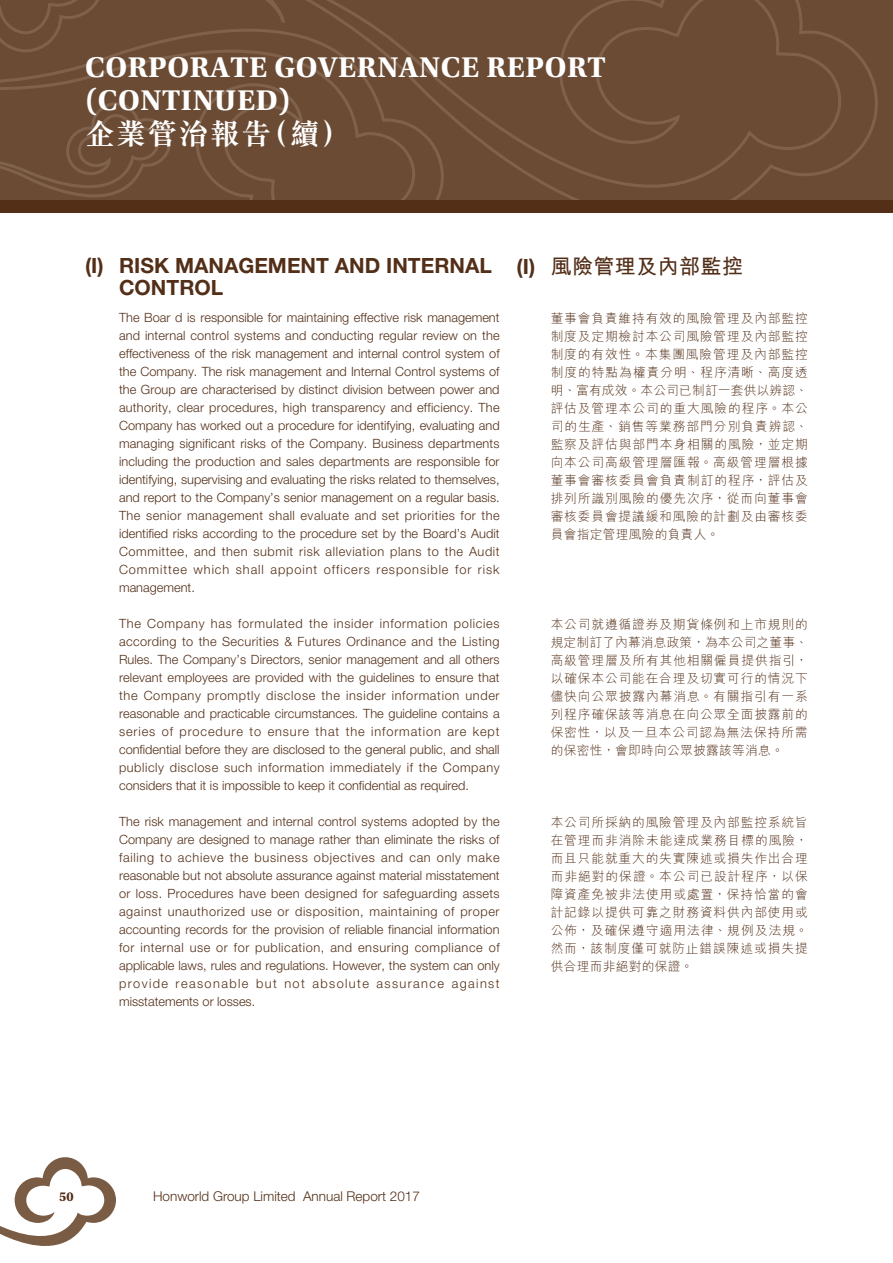
<style>
.page{position:relative;width:893px;height:1263px;background:#fff}
.page>*{position:absolute;margin:0;border:0;box-sizing:border-box;transform-origin:0 0}
.t1{font:700 30px/33px "Utopia Std";letter-spacing:.02em;color:#fff}
.t2{font:700 30px "M Sung HK";letter-spacing:.04em;color:#fff}
._01_H1_E{font:700 21px/22.5px "Helvetica Neue LT Std";color:#532f18}
._001_H1_C{font:700 21px "M Hei HK";letter-spacing:.02em;color:#532f18}
.t3{font:300 13.5px "Helvetica Neue LT Std";color:#532f18}
.t4{font:700 13.5px "Utopia Std";color:#532f18}
._00_txt_E{font:300 12.75px/18px "Helvetica Neue LT Std";color:#532f18;text-align:justify}
._000_txt_C{font:300 12.75px/18px "M Hei HK";letter-spacing:.065em;color:#532f18;text-align:justify}
.s1{font-family:"Helvetica Neue LT Std"}
</style>
<div class="page">
<div style="left:285px;top:0;width:593px;height:200px;background:#6b4b33"></div>
<svg style="left:0;top:29px;width:444px;height:171px;background:#6c4c35"></svg>
<svg style="left:0;top:102px;width:171px;height:95px;background:#6d4e36"></svg>
<svg style="left:0;top:0;width:285px;height:52px;background:#6c4d35"></svg>
<svg style="left:0;top:1157px;width:116px;height:89px"></svg>
<hr style="left:892px;top:0;width:1px;height:206px;background:#6b4b33">
<div style="left:0;top:200px;width:893px;height:13px;background:#532f18"></div>
<h1 class="t1" style="left:85px;top:51px;width:522px">CORPORATE GOVERNANCE REPORT (CONTINUED)</h1>
<h1 class="t2" style="left:85px;top:118px;width:267px">企業管治報告（續）</h1>
<p class="_01_H1_E" style="left:119px;top:253px;width:374px;text-indent:-34px">(I) RISK MANAGEMENT AND INTERNAL<br>CONTROL</p>
<p class="_00_txt_E" style="left:119px;top:308px;width:382px">The Boar d is responsible for maintaining effective risk management and internal control systems and conducting regular review on the effectiveness of the risk management and internal control system of the Company. The risk management and Internal Control systems of the Group are characterised by distinct division between power and authority, clear procedures, high transparency and efficiency. The Company has worked out a procedure for identifying, evaluating and managing significant risks of the Company. Business departments including the production and sales departments are responsible for identifying, supervising and evaluating the risks related to themselves, and report to the Company’s senior management on a regular basis.<br>The senior management shall evaluate and set priorities for the identified risks according to the procedure set by the Board’s Audit Committee, and then submit risk alleviation plans to the Audit Committee which shall appoint officers responsible for risk management.</p>
<p class="_00_txt_E" style="left:119px;top:614px;width:382px">The Company has formulated the insider information policies according to the Securities &amp; Futures Ordinance and the Listing Rules. The Company’s Directors, senior management and all others relevant employees are provided with the guidelines to ensure that the Company promptly disclose the insider information under reasonable and practicable circumstances. The guideline contains a series of procedure to ensure that the information are kept confidential before they are disclosed to the general public, and shall publicly disclose such information immediately if the Company considers that it is impossible to keep it confidential as required.</p>
<p class="_00_txt_E" style="left:119px;top:812px;width:382px">The risk management and internal control systems adopted by the Company are designed to manage rather than eliminate the risks of failing to achieve the business objectives and can only make reasonable but not absolute assurance against material misstatement or loss. Procedures have been designed for safeguarding assets against unauthorized use or disposition, maintaining of proper accounting records for the provision of reliable financial information for internal use or for publication, and ensuring compliance of applicable laws, rules and regulations. However, the system can only provide reasonable but not absolute assurance against misstatements or losses.</p>
<p class="_001_H1_C" style="left:517px;top:251px;width:228px"><span class="s1">(I)</span> 風險管理及內部監控</p>
<p class="_000_txt_C" style="left:551px;top:309px;width:259px">董事會負責維持有效的風險管理及內部監控制度及定期檢討本公司風險管理及內部監控制度的有效性。本集團風險管理及內部監控制度的特點為權責分明、程序清晰、高度透明、富有成效。本公司已制訂一套供以辨認、評估及管理本公司的重大風險的程序。本公司的生產、銷售等業務部門分別負責辨認、監察及評估與部門本身相關的風險，並定期向本公司高級管理層匯報。高級管理層根據董事會審核委員會負責制訂的程序，評估及排列所識別風險的優先次序，從而向董事會審核委員會提議緩和風險的計劃及由審核委員會指定管理風險的負責人。</p>
<p class="_000_txt_C" style="left:551px;top:615px;width:259px">本公司就遵循證券及期貨條例和上市規則的規定制訂了內幕消息政策，為本公司之董事、高級管理層及所有其他相關僱員提供指引，以確保本公司能在合理及切實可行的情況下儘快向公眾披露內幕消息。有關指引有一系列程序確保該等消息在向公眾全面披露前的保密性，以及一旦本公司認為無法保持所需的保密性，會即時向公眾披露該等消息。</p>
<p class="_000_txt_C" style="left:551px;top:813px;width:259px">本公司所採納的風險管理及內部監控系統旨在管理而非消除未能達成業務目標的風險，而且只能就重大的失實陳述或損失作出合理而非絕對的保證。本公司已設計程序，以保障資產免被非法使用或處置，保持恰當的會計記錄以提供可靠之財務資料供內部使用或公佈，及確保遵守適用法律、規例及法規。然而，該制度僅可就防止錯誤陳述或損失提供合理而非絕對的保證。</p>
<p class="t4" style="left:59px;top:1188px;width:16px">50</p>
<p class="t3" style="left:153px;top:1187px;width:268px">Honworld Group Limited Annual Report 2017</p>
</div>
